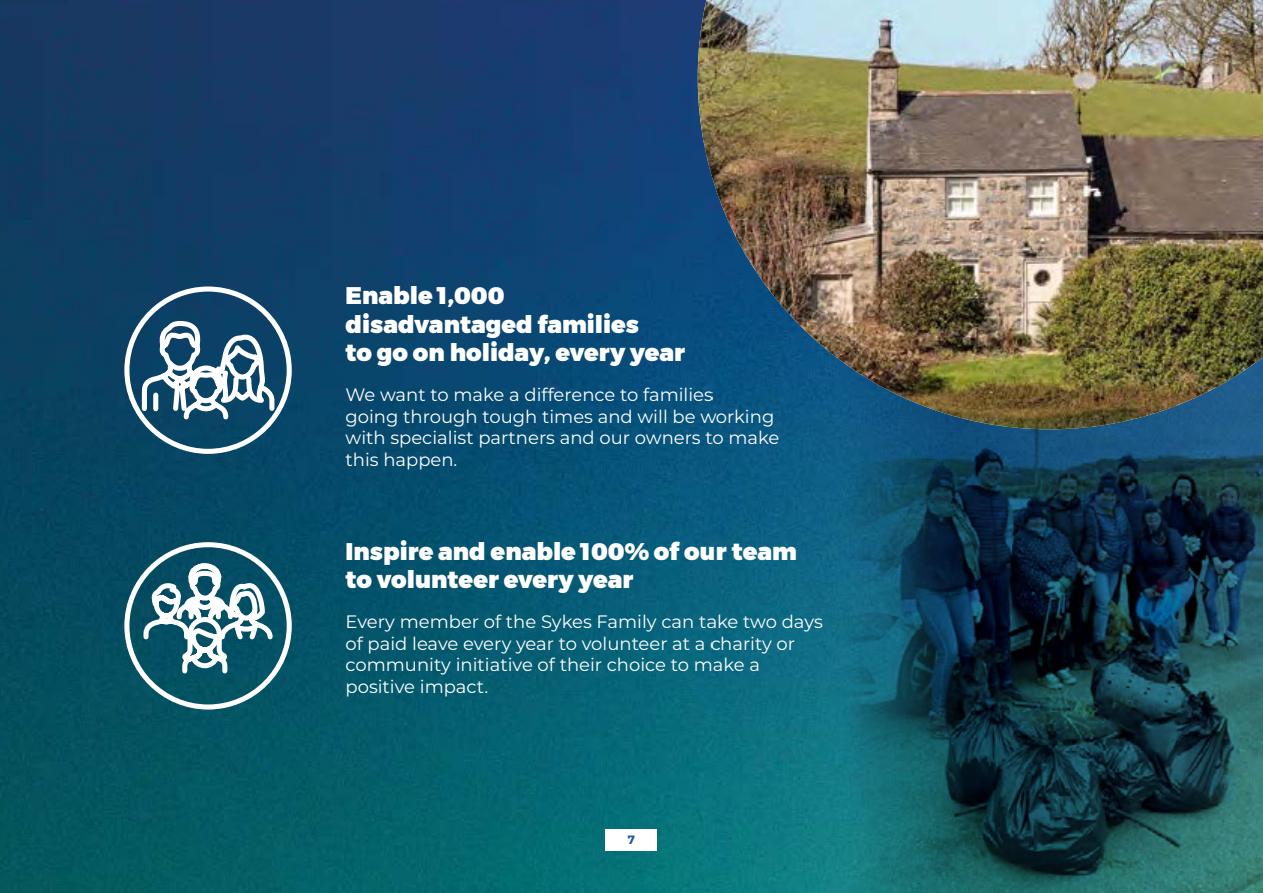
<style>
.page{position:relative;width:1263px;height:893px;background:#fff}
.page>*{position:absolute;margin:0;border:0;box-sizing:border-box;transform-origin:0 0}
.t1{font:900 24px/28.8px "Montserrat";color:#fff}
.t2{font:18px/21.6px "Montserrat";color:#fff}
.t3{font:700 12px "Montserrat";color:#1f5ba3}
</style>
<div class="page">
<img style="left:0;top:0;width:713px;height:893px">
<svg style="left:606px;top:829px;width:51px;height:21px"></svg>
<svg style="left:124px;top:542px;width:168px;height:167px"></svg>
<svg style="left:124px;top:286px;width:168px;height:168px"></svg>
<img style="left:713px;top:429px;width:550px;height:464px">
<img style="left:698px;top:0;width:565px;height:429px">
<h1 class="t1" style="left:345px;top:281px;width:341px">Enable 1,000 disadvantaged families<br>to go on holiday, every year</h1>
<p class="t2" style="left:345px;top:383px;width:435px">We want to make a difference to families<br>going through tough times and will be working with specialist partners and our owners to make this happen.</p>
<h1 class="t1" style="left:345px;top:537px;width:453px">Inspire and enable 100% of our team to volunteer every year</h1>
<p class="t2" style="left:345px;top:610px;width:479px">Every member of the Sykes Family can take two days of paid leave every year to volunteer at a charity or community initiative of their choice to make a positive impact.</p>
<p class="t3" style="left:628px;top:830px;width:9px">7</p>
</div>
